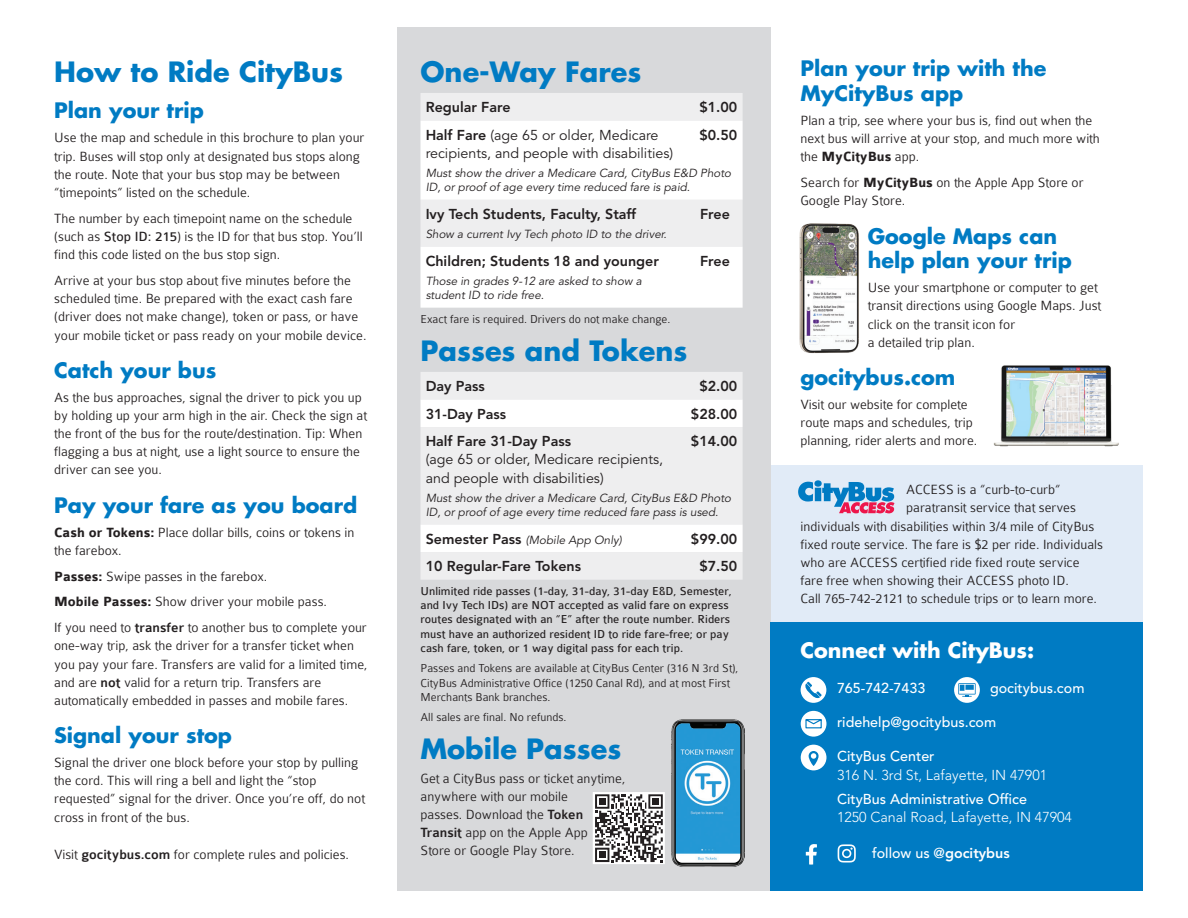
<style>
.page{position:relative;width:1188px;height:918px;background:#fff}
.page>*{position:absolute;margin:0;border:0;box-sizing:border-box;transform-origin:0 0}
.t1{font:700 27.3px "Futura Std";color:#007bc3}
.t2{font:700 20.7px/24.6px "Futura Std";color:#007bc3}
.t3{font:700 20.7px "Futura Std";color:#fff}
.t4{font:300 14.25px/18.1px "Colaborate";color:#231f20}
.t5{font:800 14.25px "Avenir LT Std";color:#231f20}
.t6{font:14.25px/18.1px "Avenir LT Std";color:#231f20}
.t7{font:300 14.25px/18.1px "Avenir LT Std";color:#fff}
.t8{font:500 14.25px "Avenir LT Std";color:#fff}
.t9{font:12.3px/14.2px "Colaborate";color:#231f20}
.t10{font:300 12.3px/14.2px "Colaborate";color:#231f20}
.t11{font:italic 11.7px/14.2px "Avenir LT Std";color:#231f20}
.s1{font-weight:400}
.s2{font-weight:700}
.s3{font-weight:500}
.s4{font-weight:800}
.s5{font-weight:800;font-style:normal;font-size:14.25px}
</style>
<div class="page">
<div style="left:771px;top:465px;width:372px;height:280px;background:#e1ebf7"></div>
<div style="left:397px;top:27px;width:374px;height:864px;background:#d8d9db"></div>
<div style="left:421px;top:93px;width:322px;height:28px;background:#eeeeef"></div>
<svg style="left:421px;top:121px;width:322px;height:187px;background:#fafafa"></svg>
<div style="left:421px;top:372px;width:322px;height:208px;background:#eeeeef"></div>
<svg style="left:421px;top:400px;width:322px;height:152px;background:#f4f4f4"></svg>
<svg style="left:593px;top:792px;width:72px;height:72px;background:#9f9d9d"></svg>
<img style="left:672px;top:720px;width:73px;height:146px">
<div style="left:771px;top:622px;width:372px;height:269px;background:#007bc3"></div>
<img style="left:799px;top:223px;width:60px;height:130px">
<img style="left:993px;top:365px;width:126px;height:82px">
<svg style="left:838px;top:844px;width:18px;height:19px"></svg>
<svg style="left:805px;top:844px;width:12px;height:21px"></svg>
<div style="left:801px;top:745px;width:25px;height:25px;background:#fff;border-radius:50%"></div>
<svg style="left:809px;top:751px;width:10px;height:15px"></svg>
<svg style="left:811px;top:753px;width:5px;height:6px"></svg>
<div style="left:801px;top:711px;width:25px;height:26px;background:#fff;border-radius:50%"></div>
<svg style="left:805px;top:719px;width:17px;height:10px"></svg>
<div style="left:801px;top:677px;width:25px;height:26px;background:#fff;border-radius:50%"></div>
<svg style="left:804px;top:682px;width:18px;height:17px"></svg>
<div style="left:954px;top:677px;width:26px;height:26px;background:#fff;border-radius:50%"></div>
<svg style="left:958px;top:683px;width:18px;height:12px"></svg>
<svg style="left:959px;top:684px;width:16px;height:10px"></svg>
<svg style="left:960px;top:685px;width:13px;height:12px"></svg>
<svg style="left:798px;top:480px;width:97px;height:33px"></svg>
<p class="t1" style="left:54px;top:54px;width:291px">How to Ride CityBus</p>
<p class="t2" style="left:54px;top:98px;width:151px">Plan your trip</p>
<p class="t4" style="left:54px;top:129px;width:312px">Use the map and schedule in this brochure to plan your trip. Buses will stop only at designated bus stops along the route. Note that your bus stop may be between “timepoints” listed on the schedule.</p>
<p class="t4" style="left:54px;top:209px;width:310px">The number by each timepoint name on the schedule (such as <span class="s1">Stop ID: 215</span>) is the ID for that bus stop. You’ll find this code listed on the bus stop sign.</p>
<p class="t4" style="left:54px;top:271px;width:314px">Arrive at your bus stop about five minutes before the scheduled time. Be prepared with the exact cash fare (driver does not make change), token or pass, or have your mobile ticket or pass ready on your mobile device.</p>
<p class="t2" style="left:54px;top:357px;width:164px">Catch your bus</p>
<p class="t4" style="left:54px;top:388px;width:314px">As the bus approaches, signal the driver to pick you up by holding up your arm high in the air. Check the sign at the front of the bus for the route/destination. Tip: When flagging a bus at night, use a light source to ensure the driver can see you.</p>
<p class="t2" style="left:54px;top:492px;width:305px">Pay your fare as you board</p>
<p class="t4" style="left:54px;top:523px;width:302px"><span class="s2">Cash or Tokens:</span> Place dollar bills, coins or tokens in the farebox.</p>
<p class="t4" style="left:54px;top:563px;width:314px;line-height:25.8px"><span class="s2">Passes:</span> Swipe passes in the farebox.<br><span class="s2">Mobile Passes:</span> Show driver your mobile pass.<br>If you need to <span class="s3">transfer</span> to another bus to complete your</p>
<p class="t4" style="left:54px;top:637px;width:315px">one-way trip, ask the driver for a transfer ticket when you pay your fare. Transfers are valid for a limited time, and are <span class="s3">not</span> valid for a return trip. Transfers are automatically embedded in passes and mobile fares.</p>
<p class="t2" style="left:54px;top:723px;width:179px">Signal your stop</p>
<p class="t4" style="left:54px;top:754px;width:312px">Signal the driver one block before your stop by pulling the cord. This will ring a bell and light the “stop requested” signal for the driver. Once you’re off, do not cross in front of the bus.</p>
<p class="t4" style="left:54px;top:846px;width:296px">Visit <span class="s3">gocitybus.com</span> for complete rules and policies.</p>
<p class="t1" style="left:421px;top:54px;width:222px">One-Way Fares</p>
<p class="t5" style="left:426px;top:99px;width:86px">Regular Fare</p>
<p class="t5" style="left:699px;top:99px;width:40px">$1.00</p>
<p class="t6" style="left:426px;top:126px;width:249px"><span class="s4">Half Fare</span> (age 65 or older, Medicare recipients, and people with disabilities)</p>
<p class="t5" style="left:699px;top:126px;width:40px">$0.50</p>
<p class="t11" style="left:426px;top:166px;width:307px">Must show the driver a Medicare Card, CityBus E&amp;D Photo<br>ID, or proof of age every time reduced fare is paid.</p>
<p class="t5" style="left:426px;top:206px;width:212px">Ivy Tech Students, Faculty, Staff</p>
<p class="t5" style="left:700px;top:206px;width:31px">Free</p>
<p class="t11" style="left:426px;top:227px;width:243px">Show a current Ivy Tech photo ID to the driver.</p>
<p class="t5" style="left:426px;top:252px;width:235px">Children; Students 18 and younger</p>
<p class="t5" style="left:700px;top:252px;width:31px">Free</p>
<p class="t11" style="left:426px;top:274px;width:218px">Those in grades 9-12 are asked to show a student ID to ride free.</p>
<p class="t10" style="left:421px;top:312px;width:251px">Exact fare is required. Drivers do not make change.</p>
<p class="t1" style="left:421px;top:332px;width:268px">Passes and Tokens</p>
<p class="t5" style="left:426px;top:378px;width:61px">Day Pass</p>
<p class="t5" style="left:699px;top:378px;width:40px">$2.00</p>
<p class="t5" style="left:426px;top:405px;width:82px">31-Day Pass</p>
<p class="t5" style="left:691px;top:405px;width:48px">$28.00</p>
<p class="t6" style="left:426px;top:433px;width:239px"><span class="s4">Half Fare 31-Day Pass<br></span>(age 65 or older, Medicare recipients, and people with disabilities)</p>
<p class="t5" style="left:691px;top:433px;width:48px">$14.00</p>
<p class="t11" style="left:426px;top:491px;width:307px">Must show the driver a Medicare Card, CityBus E&amp;D Photo<br>ID, or proof of age every time reduced fare pass is used.</p>
<p class="t11" style="left:426px;top:533px;width:198px"><span class="s5">Semester Pass</span> (Mobile App Only)</p>
<p class="t5" style="left:691px;top:530px;width:48px">$99.00</p>
<p class="t5" style="left:426px;top:558px;width:157px">10 Regular-Fare Tokens</p>
<p class="t5" style="left:699px;top:558px;width:40px">$7.50</p>
<p class="t9" style="left:421px;top:584px;width:313px">Unlimited ride passes (1-day, 31-day, 31-day E&amp;D, Semester, and Ivy Tech IDs) are NOT accepted as valid fare on express routes designated with an “E” after the route number. Riders must have an authorized resident ID to ride fare-free; or pay cash fare, token, or 1 way digital pass for each trip.</p>
<p class="t10" style="left:421px;top:661px;width:320px">Passes and Tokens are available at CityBus Center (316 N 3rd St),<br>CityBus Administrative Office (1250 Canal Rd), and at most First<br>Merchants Bank branches.</p>
<p class="t10" style="left:421px;top:710px;width:148px">All sales are final. No refunds.</p>
<p class="t1" style="left:421px;top:730px;width:202px">Mobile Passes</p>
<p class="t4" style="left:421px;top:769px;width:206px">Get a CityBus pass or ticket anytime, anywhere with our mobile<br>passes. Download the <span class="s3">Token<br>Transit</span> app on the Apple App<br>Store or Google Play Store.</p>
<p class="t2" style="left:800px;top:56px;width:248px">Plan your trip with the<br>MyCityBus app</p>
<p class="t4" style="left:800px;top:112px;width:301px">Plan a trip, see where your bus is, find out when the next bus will arrive at your stop, and much more with the <span class="s2">MyCityBus</span> app.</p>
<p class="t4" style="left:800px;top:174px;width:285px">Search for <span class="s2">MyCityBus</span> on the Apple App Store or<br>Google Play Store.</p>
<p class="t2" style="left:868px;top:223px;width:206px">Google Maps can help plan your trip</p>
<p class="t4" style="left:868px;top:279px;width:235px">Use your smartphone or computer to get transit directions using Google Maps. Just click on the transit icon for<br>a detailed trip plan.</p>
<p class="t2" style="left:800px;top:365px;width:157px">gocitybus.com</p>
<p class="t4" style="left:800px;top:395px;width:178px">Visit our website for complete route maps and schedules, trip planning, rider alerts and more.</p>
<p class="t4" style="left:906px;top:481px;width:156px">ACCESS is a “curb-to-curb“</p>
<p class="t4" style="left:906px;top:499px;width:171px">paratransit service that serves</p>
<p class="t4" style="left:800px;top:517px;width:295px">individuals with disabilities within 3/4 mile of CityBus</p>
<p class="t4" style="left:800px;top:535px;width:304px">fixed route service. The fare is $2 per ride. Individuals</p>
<p class="t4" style="left:800px;top:553px;width:281px">who are ACCESS certified ride fixed route service</p>
<p class="t4" style="left:800px;top:572px;width:270px">fare free when showing their ACCESS photo ID.</p>
<p class="t4" style="left:800px;top:590px;width:298px">Call 765-742-2121 to schedule trips or to learn more.</p>
<p class="t3" style="left:800px;top:636px;width:235px">Connect with CityBus:</p>
<p class="t8" style="left:837px;top:680px;width:90px">765-742-7433</p>
<p class="t8" style="left:990px;top:680px;width:96px">gocitybus.com</p>
<p class="t8" style="left:837px;top:714px;width:161px">ridehelp@gocitybus.com</p>
<p class="t7" style="left:837px;top:747px;width:212px"><span class="s3">CityBus Center<br></span>316 N. 3rd St, Lafayette, IN 47901</p>
<p class="t7" style="left:837px;top:790px;width:237px"><span class="s3">CityBus Administrative Office<br></span>1250 Canal Road, Lafayette, IN 47904</p>
<p class="t8" style="left:872px;top:844px;width:139px">follow us @<span class="s4">gocitybus</span></p>
</div>
